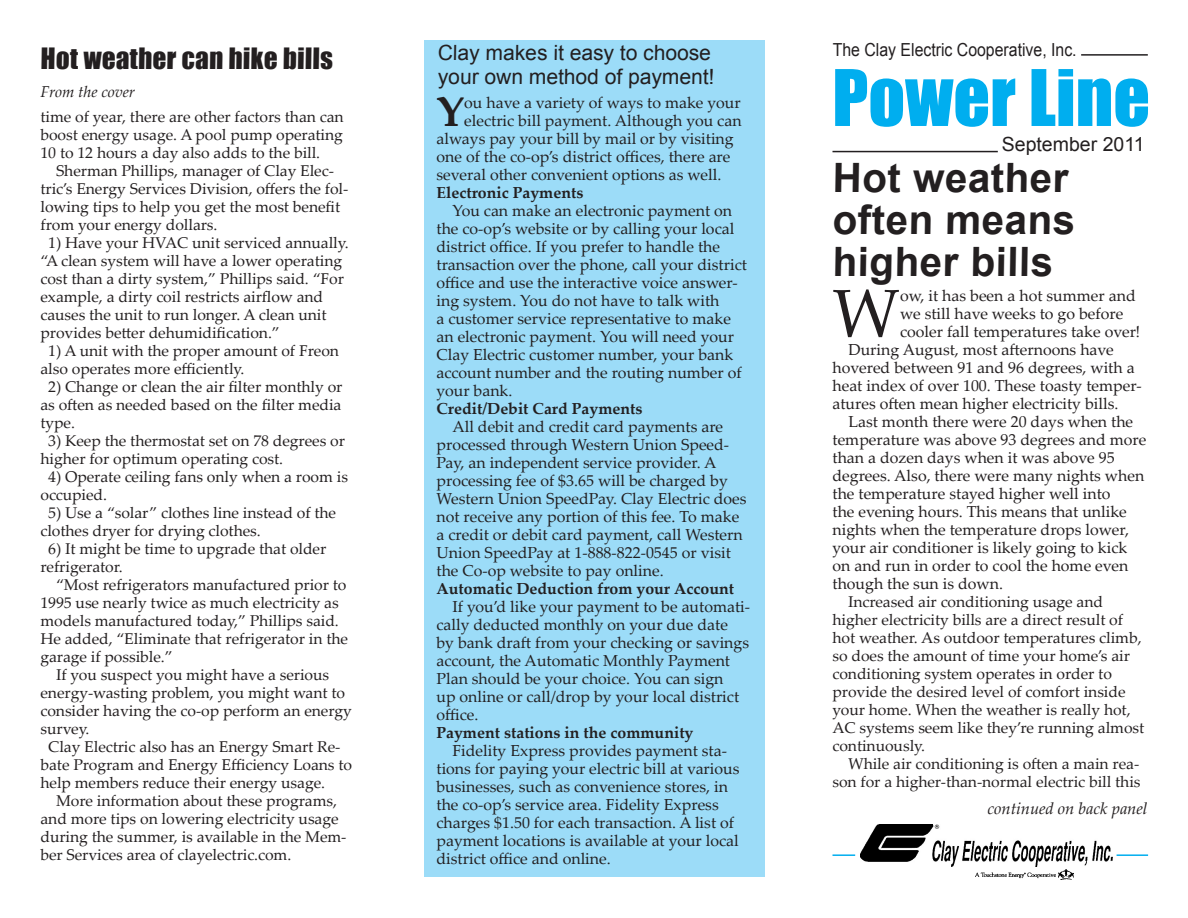
<style>
.page{position:relative;width:1188px;height:918px;background:#fff}
.page>*{position:absolute;margin:0;border:0;box-sizing:border-box;transform-origin:0 0}
.Headline{font:72px "Impact";color:#00aeef}
.Paragraph_Style{font:67.65px "Palatino Linotype";color:#231f20}
.Paragraph_Style-2{font:700 41.55px "Palatino Linotype";color:#231f20}
.t1{font:700 40.5px/42px "Arial";color:#231f20}
.t2{font:27px "Impact";color:#231f20}
.t3{font:21px/24px "Arial";color:#231f20}
.t4{font:19.5px "Arial";color:#231f20}
.t5{font:18px "Arial";color:#231f20;scale:.88 1}
.t6{font:italic 16.5px "Palatino Linotype";color:#231f20}
.Paragraph_Style-3{font:15.9px/18px "Palatino Linotype";color:#231f20}
.Paragraph_Style-4{font:700 15.9px "Palatino Linotype";color:#231f20}
.t7{font:italic 15.75px "Palatino Linotype";color:#231f20}
.Paragraph_Style-5{font:15.6px/18px "Palatino Linotype";color:#231f20}
</style>
<div class="page">
<hr style="left:832px;top:854px;width:316px;height:2px;background:#00aeef">
<hr style="left:1081px;top:54px;width:67px;height:2px;background:#231f20">
<hr style="left:832px;top:151px;width:166px;height:1px;background:#231f20">
<svg style="left:855px;top:852px;width:262px;height:7px"></svg>
<img style="left:976px;top:869px;width:98px;height:10px">
<img style="left:861px;top:824px;width:252px;height:43px">
<div style="left:424px;top:40px;width:341px;height:838px;background:#9cdcf8"></div>
<p class="t2" style="left:40px;top:38px;width:295px">Hot weather can hike bills</p>
<p class="t7" style="left:40px;top:80px;width:96px">From the cover</p>
<p class="Paragraph_Style-5" style="left:40px;top:107px;width:305px;text-align:justify">time of year, there are other factors than can boost energy usage. A pool pump operating 10 to 12 hours a day also adds to the bill.</p>
<p class="Paragraph_Style-5" style="left:40px;top:161px;width:310px;text-indent:16px">Sherman Phillips, manager of Clay Elec&shy;tric’s Energy Services Division, offers the fol&shy;lowing tips to help you get the most benefit from your energy dollars.</p>
<p class="Paragraph_Style-5" style="left:40px;top:233px;width:310px;text-indent:8px">1) Have your HVAC unit serviced annually. “A clean system will have a lower operating cost than a dirty system,” Phillips said. “For example, a dirty coil restricts airflow and causes the unit to run longer. A clean unit provides better dehumidification.”</p>
<p class="Paragraph_Style-5" style="left:40px;top:341px;width:300px;text-indent:8px">1) A unit with the proper amount of Freon also operates more efficiently.</p>
<p class="Paragraph_Style-5" style="left:40px;top:377px;width:304px;text-align:justify;text-indent:8px">2) Change or clean the air filter monthly or as often as needed based on the filter media type.</p>
<p class="Paragraph_Style-5" style="left:40px;top:431px;width:306px;text-indent:8px">3) Keep the thermostat set on 78 degrees or higher for optimum operating cost.</p>
<p class="Paragraph_Style-5" style="left:40px;top:467px;width:309px;text-indent:8px">4) Operate ceiling fans only when a room is occupied.</p>
<p class="Paragraph_Style-5" style="left:40px;top:503px;width:297px;text-indent:8px">5) Use a “solar” clothes line instead of the clothes dryer for drying clothes.</p>
<p class="Paragraph_Style-5" style="left:40px;top:539px;width:288px;text-indent:8px">6) It might be time to upgrade that older refrigerator.</p>
<p class="Paragraph_Style-5" style="left:40px;top:575px;width:309px;text-indent:16px">“Most refrigerators manufactured prior to 1995 use nearly twice as much electricity as models manufactured today,” Phillips said.<br>He added, “Eliminate that refrigerator in the garage if possible.”</p>
<p class="Paragraph_Style-5" style="left:40px;top:665px;width:313px;text-indent:16px">If you suspect you might have a serious energy-wasting problem, you might want to consider having the co-op perform an energy survey.</p>
<p class="Paragraph_Style-5" style="left:40px;top:737px;width:313px;text-indent:8px">Clay Electric also has an Energy Smart Re&shy;bate Program and Energy Efficiency Loans to help members reduce their energy usage.</p>
<p class="Paragraph_Style-5" style="left:40px;top:791px;width:308px;text-indent:16px">More information about these programs, and more tips on lowering electricity usage during the summer, is available in the Mem&shy;ber Services area of clayelectric.com.</p>
<p class="t3" style="left:438px;top:41px;width:279px">Clay makes it easy to choose your own method of payment!</p>
<p class="Paragraph_Style-2" style="left:436px;top:82px;width:29px">Y</p>
<p class="Paragraph_Style-3" style="left:464px;top:93px;width:278px">ou have a variety of ways to make your</p>
<p class="Paragraph_Style-3" style="left:464px;top:111px;width:279px">electric bill payment. Although you can</p>
<p class="Paragraph_Style-3" style="left:436px;top:129px;width:299px">always pay your bill by mail or by visiting</p>
<p class="Paragraph_Style-3" style="left:436px;top:147px;width:296px">one of the co-op’s district offices, there are</p>
<p class="Paragraph_Style-3" style="left:436px;top:165px;width:286px">several other convenient options as well.</p>
<p class="Paragraph_Style-4" style="left:436px;top:181px;width:148px">Electronic Payments</p>
<p class="Paragraph_Style-3" style="left:436px;top:201px;width:312px;text-indent:16px">You can make an electronic payment on the co-op’s website or by calling your local district office. If you prefer to handle the transaction over the phone, call your district office and use the interactive voice answer&shy;ing system. You do not have to talk with<br>a customer service representative to make an electronic payment. You will need your Clay Electric customer number, your bank account number and the routing number of your bank.</p>
<p class="Paragraph_Style-4" style="left:436px;top:397px;width:208px">Credit/Debit Card Payments</p>
<p class="Paragraph_Style-3" style="left:436px;top:417px;width:312px;text-indent:16px">All debit and credit card payments are processed through Western Union Speed-Pay, an independent service provider. A processing fee of $3.65 will be charged by Western Union SpeedPay. Clay Electric does not receive any portion of this fee. To make a credit or debit card payment, call Western Union SpeedPay at 1-888-822-0545 or visit the Co-op website to pay online.</p>
<p class="Paragraph_Style-4" style="left:436px;top:577px;width:299px">Automatic Deduction from your Account</p>
<p class="Paragraph_Style-3" style="left:436px;top:597px;width:315px;text-indent:16px">If you’d like your payment to be automati&shy;cally deducted monthly on your due date<br>by bank draft from your checking or savings account, the Automatic Monthly Payment Plan should be your choice. You can sign<br>up online or call/drop by your local district office.</p>
<p class="Paragraph_Style-4" style="left:436px;top:721px;width:258px">Payment stations in the community</p>
<p class="Paragraph_Style-3" style="left:436px;top:741px;width:305px;text-indent:16px">Fidelity Express provides payment sta&shy;tions for paying your electric bill at various businesses, such as convenience stores, in the co-op’s service area. Fidelity Express charges $1.50 for each transaction. A list of payment locations is available at your local district office and online.</p>
<p class="t5" style="left:833px;top:38px;width:279px">The Clay Electric Cooperative, Inc.</p>
<p class="Headline" style="left:832px;top:42px;width:319px">Power Line</p>
<p class="t1" style="left:832px;top:158px;width:245px">Hot weather often means higher bills</p>
<p class="Paragraph_Style" style="left:832px;top:266px;width:69px">W</p>
<p class="Paragraph_Style-3" style="left:900px;top:286px;width:242px">ow, it has been a hot summer and we still have weeks to go before cooler fall temperatures take over!</p>
<p class="Paragraph_Style-3" style="left:832px;top:340px;width:311px;text-indent:16px">During August, most afternoons have hovered between 91 and 96 degrees, with a heat index of over 100. These toasty temper&shy;atures often mean higher electricity bills.</p>
<p class="Paragraph_Style-3" style="left:832px;top:412px;width:315px;text-indent:16px">Last month there were 20 days when the temperature was above 93 degrees and more than a dozen days when it was above 95 degrees. Also, there were many nights when the temperature stayed higher well into<br>the evening hours. This means that unlike nights when the temperature drops lower, your air conditioner is likely going to kick on and run in order to cool the home even though the sun is down.</p>
<p class="Paragraph_Style-5" style="left:832px;top:592px;width:314px;text-indent:16px">Increased air conditioning usage and higher electricity bills are a direct result of hot weather. As outdoor temperatures climb, so does the amount of time your home’s air conditioning system operates in order to provide the desired level of comfort inside your home. When the weather is really hot, AC systems seem like they’re running almost continuously.</p>
<p class="Paragraph_Style-5" style="left:832px;top:754px;width:310px;text-align:right">While air conditioning is often a main rea&shy;son for a higher-than-normal electric bill this</p>
<p class="t4" style="left:1002px;top:132px;width:144px">September 2011</p>
<p class="t6" style="left:988px;top:796px;width:162px">continued on back panel</p>
</div>
